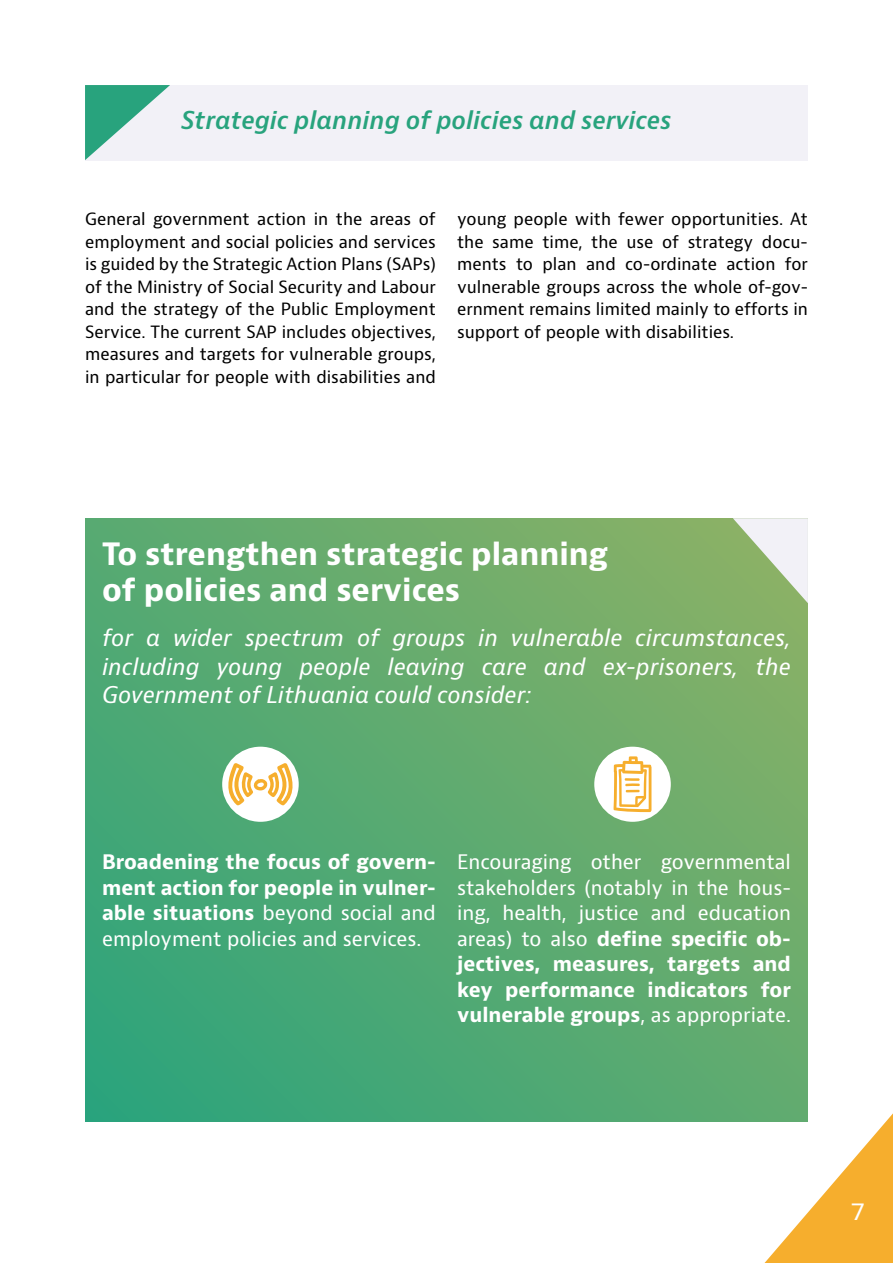
<style>
.page{position:relative;width:893px;height:1263px;background:#fff}
.page>*{position:absolute;margin:0;border:0;box-sizing:border-box;transform-origin:0 0}
.t1{font:700 30px/36px "Bernini Sans";color:#fff}
.t2{font:italic 600 24px "Bernini Sans";color:#28a37d}
.t3{font:24px "Bernini Sans";color:#fff}
.t4{font:italic 22.5px/28.5px "Bernini Sans";color:#fff;text-align:justify}
.t5{font:19.5px/25.5px "Bernini Sans";color:#fff;text-align:justify}
.t6{font:700 19.5px/25.5px "Bernini Sans";color:#fff;text-align:justify}
.t7{font:16.5px/22.5px "Bernini Sans";color:#000;text-align:justify}
.s1{font-weight:400}
.s2{font-weight:700}
</style>
<div class="page">
<svg style="left:746px;top:1113px;width:147px;height:150px"></svg>
<svg style="left:85px;top:518px;width:723px;height:603px;background:#5baa70"></svg>
<div style="left:85px;top:85px;width:723px;height:75px;background:#f2f1f7"></div>
<svg style="left:85px;top:85px;width:85px;height:75px"></svg>
<svg style="left:733px;top:518px;width:75px;height:85px"></svg>
<div style="left:222px;top:747px;width:77px;height:75px;background:#fff;border-radius:50%"></div>
<div style="left:594px;top:747px;width:77px;height:75px;background:#fff;border-radius:50%"></div>
<svg style="left:224px;top:763px;width:73px;height:42px"></svg>
<svg style="left:613px;top:756px;width:38px;height:56px"></svg>
<h2 class="t2" style="left:181px;top:105px;width:492px">Strategic planning of policies and services</h2>
<p class="t7" style="left:85px;top:208px;width:352px">General government action in the areas of employment and social policies and services is guided by the Strategic Action Plans (SAPs) of the Ministry of Social Security and Labour and the strategy of the Public Employment Service. The current SAP includes objectives, measures and targets for vulnerable groups, in particular for people with disabilities and</p>
<p class="t7" style="left:457px;top:208px;width:352px">young people with fewer opportunities. At the same time, the use of strategy docu&shy;ments to plan and co-ordinate action for vulnerable groups across the whole of-gov&shy;ernment remains limited mainly to efforts in support of people with disabilities.</p>
<h1 class="t1" style="left:102px;top:537px;width:508px">To strengthen strategic planning of policies and services</h1>
<h3 class="t4" style="left:102px;top:624px;width:690px">for a wider spectrum of groups in vulnerable circumstances, including young people leaving care and ex-prisoners, the Government of Lithuania could consider:</h3>
<p class="t6" style="left:102px;top:850px;width:335px">Broadening the focus of govern&shy;ment action for people in vulner&shy;able situations <span class="s1">beyond social and employment policies and services.</span></p>
<p class="t5" style="left:457px;top:850px;width:335px">Encouraging other governmental stakeholders (notably in the hous&shy;ing, health, justice and education areas) to also <span class="s2">define specific ob&shy;jectives, measures, targets and key performance indicators for vulnerable groups</span>, as appropriate.</p>
<h2 class="t3" style="left:851px;top:1195px;width:16px">7</h2>
</div>
